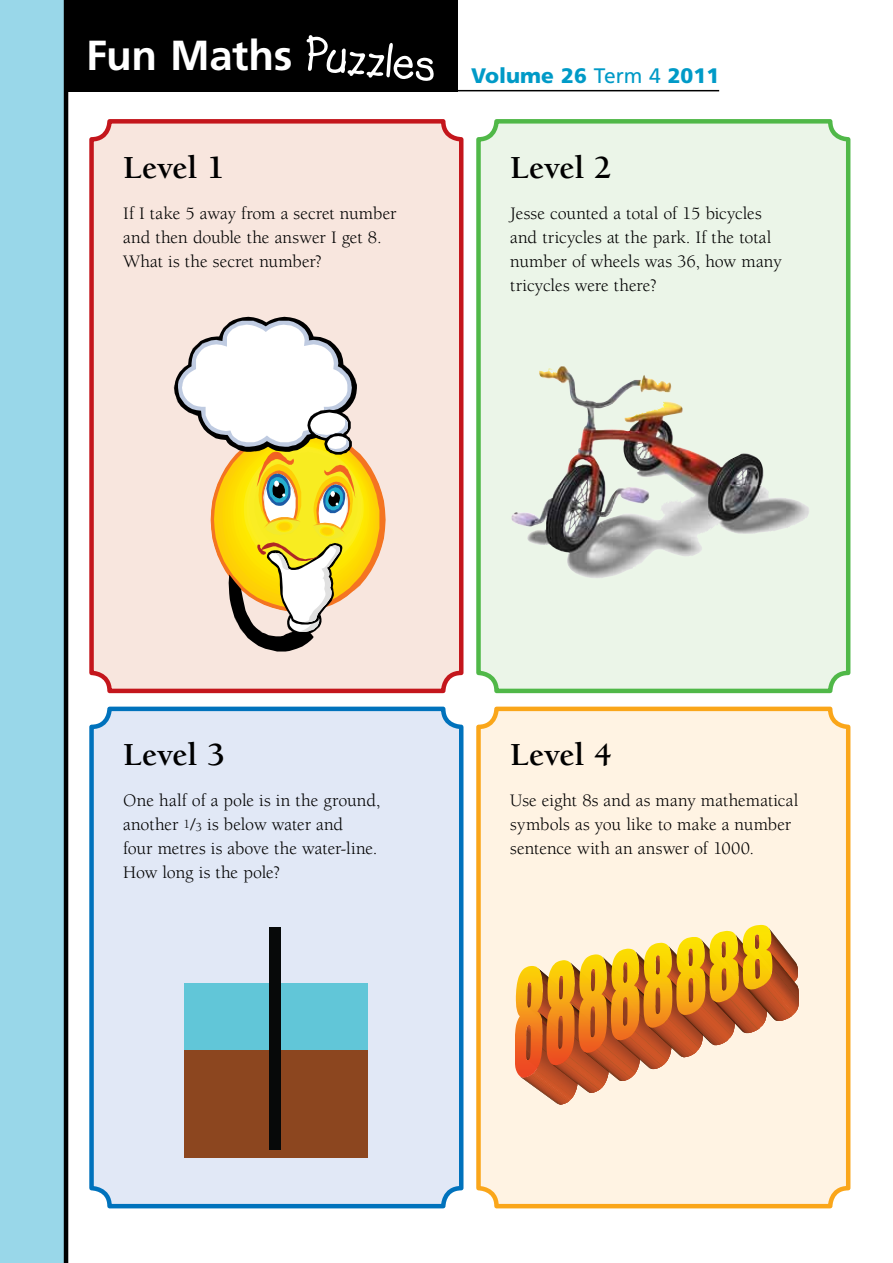
<style>
.page{position:relative;width:893px;height:1263px;background:#fff}
.page>*{position:absolute;margin:0;border:0;box-sizing:border-box;transform-origin:0 0}
.t1{font:48px "Lemonade ICG Bold";color:#fff}
.t2{font:700 42px "Frutiger LT";letter-spacing:-.005em;color:#fff}
.t3{font:700 33px "Berkeley";letter-spacing:-.005em;color:#000}
.t4{font:900 21px "Frutiger LT";color:#009ac7}
.t5{font:18px/24px "Berkeley";letter-spacing:-.005em;color:#000}
.s1{font-weight:400}
.s2{font-size:12.6px}
</style>
<div class="page">
<hr style="left:455px;top:90px;width:264px;height:1px;background:#000">
<div style="left:0;top:0;width:67px;height:1263px;background:#99d7e9"></div>
<div style="left:66px;top:0;width:391px;height:91px;background:#000"></div>
<hr style="left:64px;top:0;width:4px;height:1263px;background:#000">
<div style="left:92px;top:121px;width:369px;height:570px;background:#f8e6de;border-radius:18px"></div>
<div style="left:89px;top:119px;width:374px;height:574px;border:4px solid #c4161c;border-radius:18px"></div>
<div style="left:478px;top:121px;width:370px;height:570px;background:#ebf5e8;border-radius:18px"></div>
<div style="left:476px;top:119px;width:374px;height:574px;border:4px solid #50b848;border-radius:18px"></div>
<div style="left:478px;top:709px;width:370px;height:497px;background:#fff3e3;border-radius:18px"></div>
<div style="left:476px;top:707px;width:374px;height:501px;border:4px solid #faa61a;border-radius:18px"></div>
<div style="left:92px;top:709px;width:369px;height:497px;background:#e1e8f6;border-radius:18px"></div>
<div style="left:89px;top:707px;width:374px;height:501px;border:4px solid #0072bc;border-radius:18px"></div>
<img style="left:511px;top:366px;width:298px;height:212px">
<svg style="left:520px;top:932px;width:279px;height:172px"></svg>
<img style="left:676px;top:925px;width:96px;height:90px">
<svg style="left:174px;top:317px;width:212px;height:334px"></svg>
<div style="left:184px;top:983px;width:184px;height:67px;background:#61c6d8"></div>
<div style="left:184px;top:1050px;width:184px;height:107px;background:#8c461f"></div>
<div style="left:269px;top:928px;width:12px;height:222px;background:#070909"></div>
<h2 class="t2" style="left:86px;top:31px;width:208px">Fun Maths</h2>
<h1 class="t1" style="left:307px;top:25px;width:133px;rotate:5deg">Puzzles</h1>
<h3 class="t3" style="left:123px;top:150px;width:103px">Level 1</h3>
<p class="t5" style="left:123px;top:202px;width:275px">If I take 5 away from a secret number and then double the answer I get 8.<br>What is the secret number?</p>
<p class="t4" style="left:471px;top:63px;width:249px">Volume 26 <span class="s1">Term 4</span> 2011</p>
<h3 class="t3" style="left:510px;top:150px;width:103px">Level 2</h3>
<p class="t5" style="left:510px;top:202px;width:273px">Jesse counted a total of 15 bicycles and tricycles at the park. If the total number of wheels was 36, how many tricycles were there?</p>
<h3 class="t3" style="left:123px;top:737px;width:103px">Level 3</h3>
<p class="t5" style="left:123px;top:789px;width:259px">One half of a pole is in the ground, another <span class="s2">1</span>/<span class="s2">3</span> is below water and<br>four metres is above the water-line.<br>How long is the pole?</p>
<h3 class="t3" style="left:510px;top:737px;width:103px">Level 4</h3>
<p class="t5" style="left:510px;top:789px;width:290px">Use eight 8s and as many mathematical symbols as you like to make a number sentence with an answer of 1000.</p>
</div>
